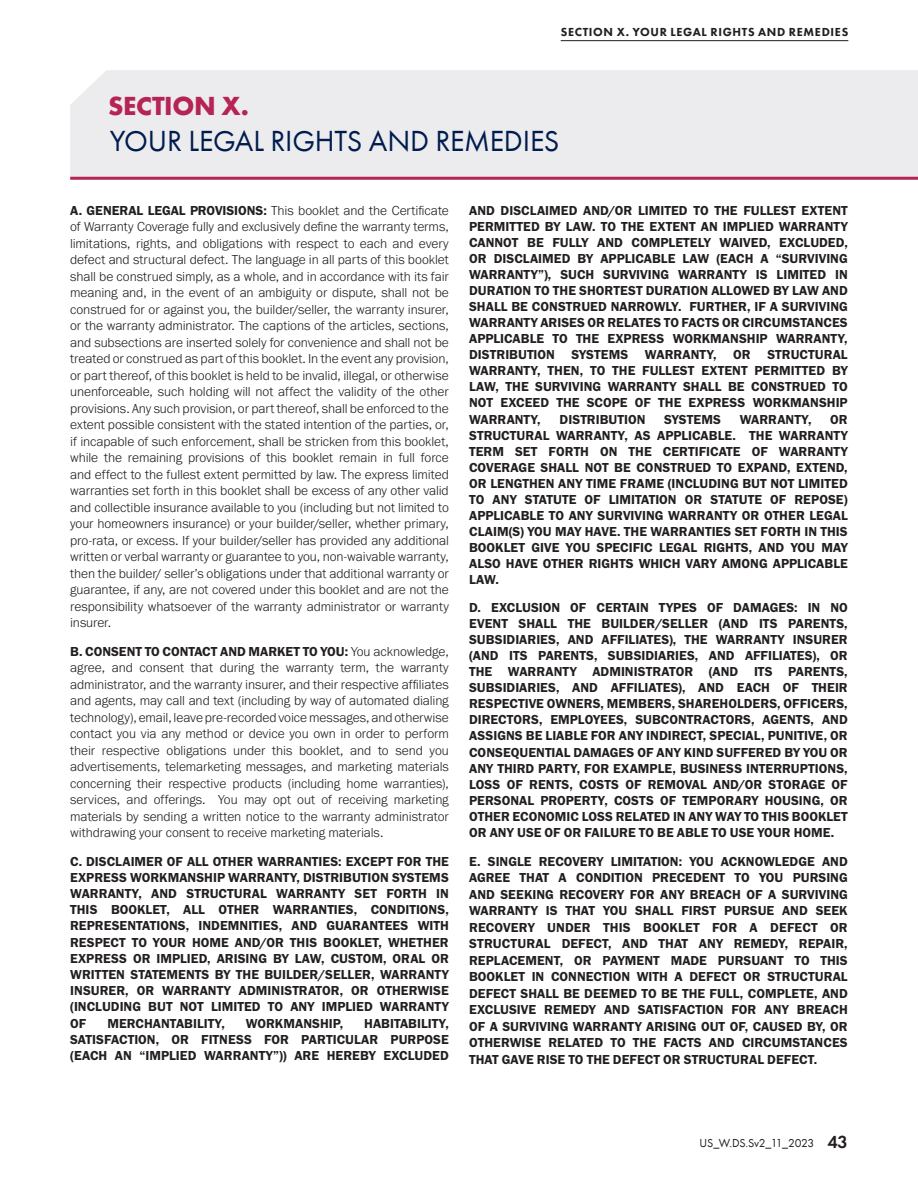
<style>
.page{position:relative;width:918px;height:1188px;background:#fff}
.page>*{position:absolute;margin:0;border:0;box-sizing:border-box;transform-origin:0 0}
.t1{font:30px "Futura PT";letter-spacing:-.01em;color:#001c4e}
.t2{font:700 27px "Futura PT";letter-spacing:-.01em;color:#b62455}
.t3{font:13.5px/16px "Franklin Gothic URW Dem";letter-spacing:.005em;color:#231f20;text-align:justify}
.t4{font:300 13.5px/16.5px "Franklin Gothic URW";letter-spacing:-.005em;color:#231f20;text-align:justify}
.t5{font:800 12px "Futura PT";letter-spacing:.055em;color:#231f20}
.t6{font:12px "Futura PT";letter-spacing:-.03em;color:#231f20}
.s1{font-family:"Franklin Gothic URW Dem";font-weight:400}
.s2{font-weight:600;font-size:18px}
</style>
<div class="page">
<div style="left:70px;top:70px;width:848px;height:107px;background:#ececee"></div>
<hr style="left:70px;top:177px;width:848px;height:3px;background:#b62455">
<hr style="left:561px;top:40px;width:287px;height:1px;background:#231f20">
<p class="t2" style="left:108px;top:88px;width:142px">SECTION X.</p>
<p class="t5" style="left:561px;top:25px;width:289px">SECTION X. YOUR LEGAL RIGHTS AND REMEDIES</p>
<p class="t1" style="left:110px;top:123px;width:451px">YOUR LEGAL RIGHTS AND REMEDIES</p>
<p class="t4" style="left:70px;top:202px;width:380px"><span class="s1">A. GENERAL LEGAL PROVISIONS:</span> This booklet and the Certificate of Warranty Coverage fully and exclusively define the warranty terms, limitations, rights, and obligations with respect to each and every defect and structural defect. The language in all parts of this booklet shall be construed simply, as a whole, and in accordance with its fair meaning and, in the event of an ambiguity or dispute, shall not be construed for or against you, the builder/seller, the warranty insurer, or the warranty administrator. The captions of the articles, sections, and subsections are inserted solely for convenience and shall not be treated or construed as part of this booklet. In the event any provision, or part thereof, of this booklet is held to be invalid, illegal, or otherwise unenforceable, such holding will not affect the validity of the other provisions. Any such provision, or part thereof, shall be enforced to the extent possible consistent with the stated intention of the parties, or, if incapable of such enforcement, shall be stricken from this booklet, while the remaining provisions of this booklet remain in full force and effect to the fullest extent permitted by law. The express limited warranties set forth in this booklet shall be excess of any other valid and collectible insurance available to you (including but not limited to your homeowners insurance) or your builder/seller, whether primary, pro-rata, or excess. If your builder/seller has provided any additional written or verbal warranty or guarantee to you, non-waivable warranty, then the builder/ seller’s obligations under that additional warranty or guarantee, if any, are not covered under this booklet and are not the responsibility whatsoever of the warranty administrator or warranty insurer.</p>
<p class="t4" style="left:70px;top:643px;width:380px"><span class="s1">B. CONSENT TO CONTACT AND MARKET TO YOU:</span> You acknowledge, agree, and consent that during the warranty term, the warranty administrator, and the warranty insurer, and their respective affiliates and agents, may call and text (including by way of automated dialing technology), email, leave pre-recorded voice messages, and otherwise contact you via any method or device you own in order to perform their respective obligations under this booklet, and to send you advertisements, telemarketing messages, and marketing materials concerning their respective products (including home warranties), services, and offerings. You may opt out of receiving marketing materials by sending a written notice to the warranty administrator withdrawing your consent to receive marketing materials.</p>
<p class="t3" style="left:70px;top:853px;width:380px">C. DISCLAIMER OF ALL OTHER WARRANTIES: EXCEPT FOR THE EXPRESS WORKMANSHIP WARRANTY, DISTRIBUTION SYSTEMS WARRANTY, AND STRUCTURAL WARRANTY SET FORTH IN THIS BOOKLET, ALL OTHER WARRANTIES, CONDITIONS, REPRESENTATIONS, INDEMNITIES, AND GUARANTEES WITH RESPECT TO YOUR HOME AND/OR THIS BOOKLET, WHETHER EXPRESS OR IMPLIED, ARISING BY LAW, CUSTOM, ORAL OR WRITTEN STATEMENTS BY THE BUILDER/SELLER, WARRANTY INSURER, OR WARRANTY ADMINISTRATOR, OR OTHERWISE (INCLUDING BUT NOT LIMITED TO ANY IMPLIED WARRANTY OF</p>
<p class="t3" style="left:107px;top:1015px;width:119px">MERCHANTABILITY,</p>
<p class="t3" style="left:246px;top:1015px;width:99px">WORKMANSHIP,</p>
<p class="t3" style="left:70px;top:1015px;width:380px;text-indent:294px">HABITABILITY, SATISFACTION, OR FITNESS FOR PARTICULAR PURPOSE (EACH AN “IMPLIED WARRANTY”)) ARE HEREBY EXCLUDED</p>
<p class="t3" style="left:469px;top:202px;width:380px">AND DISCLAIMED AND/OR LIMITED TO THE FULLEST EXTENT PERMITTED BY LAW. TO THE EXTENT AN IMPLIED WARRANTY CANNOT BE FULLY AND COMPLETELY WAIVED, EXCLUDED, OR DISCLAIMED BY APPLICABLE LAW (EACH A “SURVIVING WARRANTY”), SUCH SURVIVING WARRANTY IS LIMITED IN DURATION TO THE SHORTEST DURATION ALLOWED BY LAW AND SHALL BE CONSTRUED NARROWLY. FURTHER, IF A SURVIVING WARRANTY ARISES OR RELATES TO FACTS OR CIRCUMSTANCES APPLICABLE TO THE EXPRESS WORKMANSHIP WARRANTY, DISTRIBUTION SYSTEMS WARRANTY, OR STRUCTURAL WARRANTY, THEN, TO THE FULLEST EXTENT PERMITTED BY LAW, THE SURVIVING WARRANTY SHALL BE CONSTRUED TO NOT EXCEED THE SCOPE OF THE EXPRESS WORKMANSHIP WARRANTY,</p>
<p class="t3" style="left:469px;top:411px;width:380px;text-indent:361px">OR STRUCTURAL WARRANTY, AS APPLICABLE. THE WARRANTY TERM SET FORTH ON THE CERTIFICATE OF WARRANTY COVERAGE SHALL NOT BE CONSTRUED TO EXPAND, EXTEND, OR LENGTHEN ANY TIME FRAME (INCLUDING BUT NOT LIMITED TO ANY STATUTE OF LIMITATION OR STATUTE OF REPOSE)<br>APPLICABLE TO ANY SURVIVING WARRANTY OR OTHER LEGAL CLAIM(S) YOU MAY HAVE. THE WARRANTIES SET FORTH IN THIS BOOKLET GIVE YOU SPECIFIC LEGAL RIGHTS, AND YOU MAY ALSO HAVE OTHER RIGHTS WHICH VARY AMONG APPLICABLE LAW.</p>
<p class="t3" style="left:469px;top:599px;width:380px">D. EXCLUSION OF CERTAIN TYPES OF DAMAGES: IN NO EVENT SHALL THE BUILDER/SELLER (AND ITS PARENTS, SUBSIDIARIES, AND AFFILIATES), THE WARRANTY INSURER (AND ITS PARENTS, SUBSIDIARIES, AND AFFILIATES), OR THE WARRANTY ADMINISTRATOR (AND ITS PARENTS, SUBSIDIARIES, AND AFFILIATES), AND EACH OF THEIR RESPECTIVE OWNERS, MEMBERS, SHAREHOLDERS, OFFICERS, DIRECTORS, EMPLOYEES, SUBCONTRACTORS, AGENTS, AND ASSIGNS BE LIABLE FOR ANY INDIRECT, SPECIAL, PUNITIVE, OR CONSEQUENTIAL DAMAGES OF ANY KIND SUFFERED BY YOU OR ANY THIRD PARTY, FOR EXAMPLE, BUSINESS INTERRUPTIONS, LOSS OF RENTS, COSTS OF REMOVAL AND/OR STORAGE OF PERSONAL PROPERTY, COSTS OF TEMPORARY HOUSING, OR OTHER ECONOMIC LOSS RELATED IN ANY WAY TO THIS BOOKLET OR ANY USE OF OR FAILURE TO BE ABLE TO USE YOUR HOME.</p>
<p class="t3" style="left:469px;top:853px;width:380px;line-height:16.5px">E. SINGLE RECOVERY LIMITATION: YOU ACKNOWLEDGE AND AGREE THAT A CONDITION PRECEDENT TO YOU PURSING AND SEEKING RECOVERY FOR ANY BREACH OF A SURVIVING WARRANTY IS THAT YOU SHALL FIRST PURSUE AND SEEK RECOVERY UNDER THIS BOOKLET FOR A DEFECT OR STRUCTURAL DEFECT, AND THAT ANY REMEDY, REPAIR, REPLACEMENT, OR PAYMENT MADE PURSUANT TO THIS BOOKLET IN CONNECTION WITH A DEFECT OR STRUCTURAL DEFECT SHALL BE DEEMED TO BE THE FULL, COMPLETE, AND EXCLUSIVE REMEDY AND SATISFACTION FOR ANY BREACH OF A SURVIVING WARRANTY ARISING OUT OF, CAUSED BY, OR OTHERWISE RELATED TO THE FACTS AND CIRCUMSTANCES THAT GAVE RISE TO THE DEFECT OR STRUCTURAL DEFECT.</p>
<p class="t3" style="left:560px;top:411px;width:87px">DISTRIBUTION</p>
<p class="t3" style="left:664px;top:411px;width:58px">SYSTEMS</p>
<p class="t3" style="left:740px;top:411px;width:73px">WARRANTY,</p>
<p class="t6" style="left:700px;top:1136px;width:150px">US_W.DS.Sv2_11_2023 <span class="s2">43</span></p>
</div>
